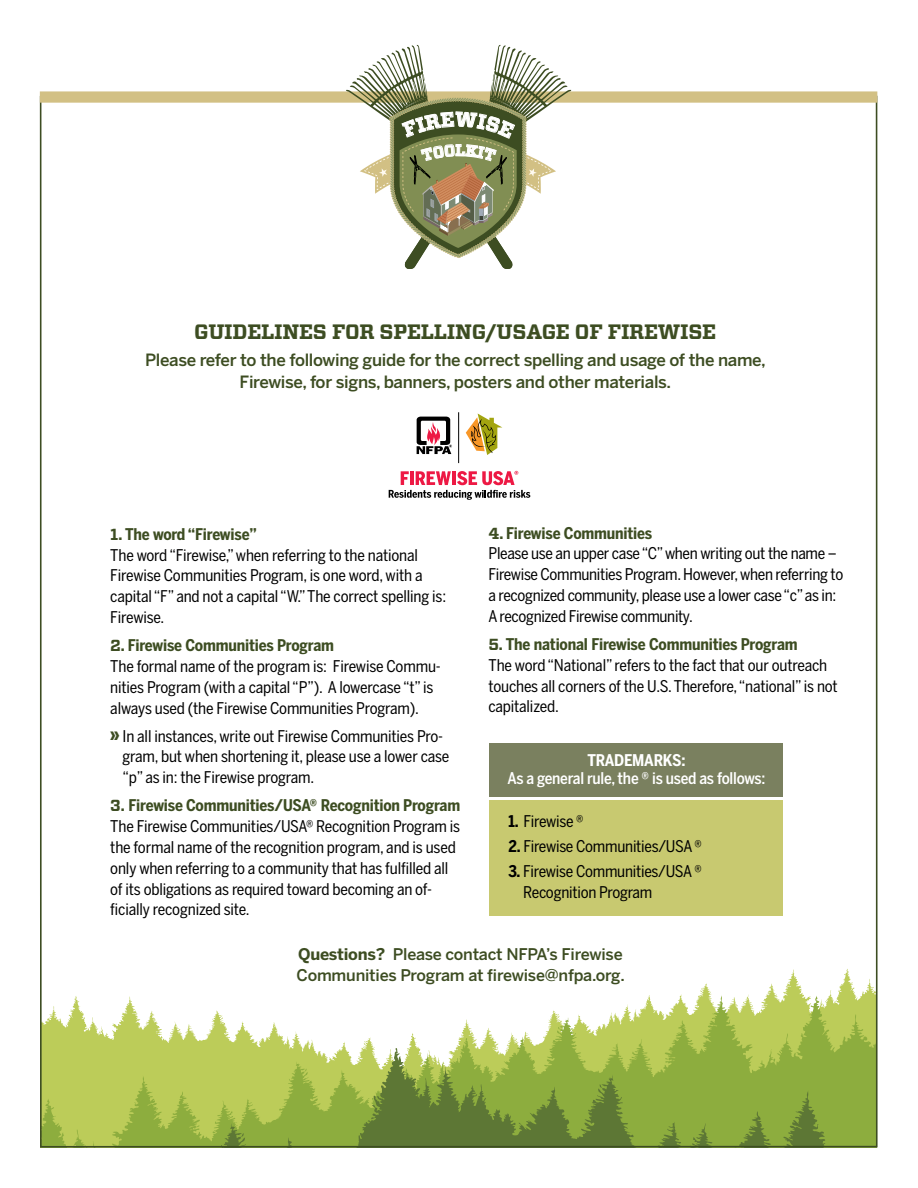
<style>
.page{position:relative;width:918px;height:1188px;background:#fff}
.page>*{position:absolute;margin:0;border:0;box-sizing:border-box;transform-origin:0 0}
.t1{font:700 20.85px "Vitesse";letter-spacing:-.015em;color:#3d4d22}
.t2{font:500 16.8px/22.4px "Benton Sans";letter-spacing:-.02em;color:#3d4d22;text-align:center}
.t3{font:16.05px/20.9px "Benton Sans Condensed";letter-spacing:-.01em;color:#000}
.t4{font:500 16.05px/20.9px "Benton Sans";letter-spacing:-.015em;color:#3d4d22}
.t5{font:500 16.05px "Benton Sans Condensed";letter-spacing:-.015em;color:#fff}
.t6{font:700 16.05px "Benton Sans Condensed";letter-spacing:-.015em;color:#fff}
.s1{font-family:"Vitesse";font-weight:700;color:#3d4d22}
.s2{font-weight:700;color:#3d4d22}
.s3{font-weight:900;color:#3d4d22}
.s4{font-weight:700}
</style>
<div class="page">
<svg style="left:681px;top:969px;width:194px;height:26px"></svg>
<svg style="left:43px;top:995px;width:832px;height:52px"></svg>
<svg style="left:43px;top:1047px;width:832px;height:98px;background:#96b048"></svg>
<div style="left:40px;top:91px;width:837px;height:12px;background:#d2c084"></div>
<div style="left:489px;top:800px;width:294px;height:116px;background:#c8c970"></div>
<div style="left:489px;top:743px;width:294px;height:53px;background:#7a805f"></div>
<svg style="left:466px;top:414px;width:36px;height:41px"></svg>
<svg style="left:417px;top:417px;width:35px;height:37px"></svg>
<hr style="left:458px;top:412px;width:1px;height:51px;background:#000">
<svg style="left:389px;top:471px;width:141px;height:29px"></svg>
<svg style="left:346px;top:45px;width:225px;height:224px"></svg>
<p class="t1" style="left:194px;top:318px;width:524px">GUIDELINES FOR SPELLING/USAGE OF FIREWISE</p>
<p class="t2" style="left:145px;top:349px;width:622px">Please refer to the following guide for the correct spelling and usage of the name,<br>Firewise, for signs, banners, posters and other materials.</p>
<p class="t3" style="left:110px;top:523px;width:337px"><span class="s1">1.</span> <span class="s2">The word “Firewise”<br></span>The word “Firewise,” when referring to the national Firewise Communities Program, is one word, with a capital “F” and not a capital “W.” The correct spelling is:<br>Firewise.</p>
<p class="t3" style="left:110px;top:635px;width:332px"><span class="s1">2.</span> <span class="s2">Firewise Communities Program<br></span>The formal name of the program is: Firewise Commu&shy;nities Program (with a capital “P”). A lowercase “t” is always used (the Firewise Communities Program).</p>
<p class="t3" style="left:123px;top:725px;width:328px;text-indent:-12px"><span class="s3">»</span> In all instances, write out Firewise Communities Pro&shy;gram, but when shortening it, please use a lower case “p” as in: the Firewise program.</p>
<p class="t3" style="left:110px;top:795px;width:351px"><span class="s1">3.</span> <span class="s2">Firewise Communities/USA® Recognition Program </span>The Firewise Communities/USA® Recognition Program is the formal name of the recognition program, and is used only when referring to a community that has fulfilled all of its obligations as required toward becoming an of&shy;ficially recognized site.</p>
<p class="t3" style="left:489px;top:522px;width:356px"><span class="s1">4.</span> <span class="s2">Firewise Communities<br></span>Please use an upper case “C” when writing out the name – Firewise Communities Program. However, when referring to a recognized community, please use a lower case “c” as in:<br>A recognized Firewise community.</p>
<p class="t3" style="left:489px;top:634px;width:351px"><span class="s1">5.</span> <span class="s2">The national Firewise Communities Program<br></span>The word “National” refers to the fact that our outreach touches all corners of the U.S. Therefore, “national” is not capitalized.</p>
<p class="t6" style="left:587px;top:750px;width:100px">TRADEMARKS:</p>
<p class="t5" style="left:507px;top:768px;width:260px">As a general rule, the ® is used as follows:</p>
<p class="t3" style="left:508px;top:810px;width:77px"><span class="s4">1.</span> Firewise ®</p>
<p class="t3" style="left:508px;top:836px;width:195px"><span class="s4">2.</span> Firewise Communities/USA ®</p>
<p class="t3" style="left:523px;top:861px;width:180px;text-indent:-15px"><span class="s4">3.</span> Firewise Communities/USA ®<br>Recognition Program</p>
<p class="t4" style="left:297px;top:944px;width:330px"><span class="s4">Questions?</span> Please contact NFPA’s Firewise<br>Communities Program at firewise@nfpa.org.</p>
</div>
